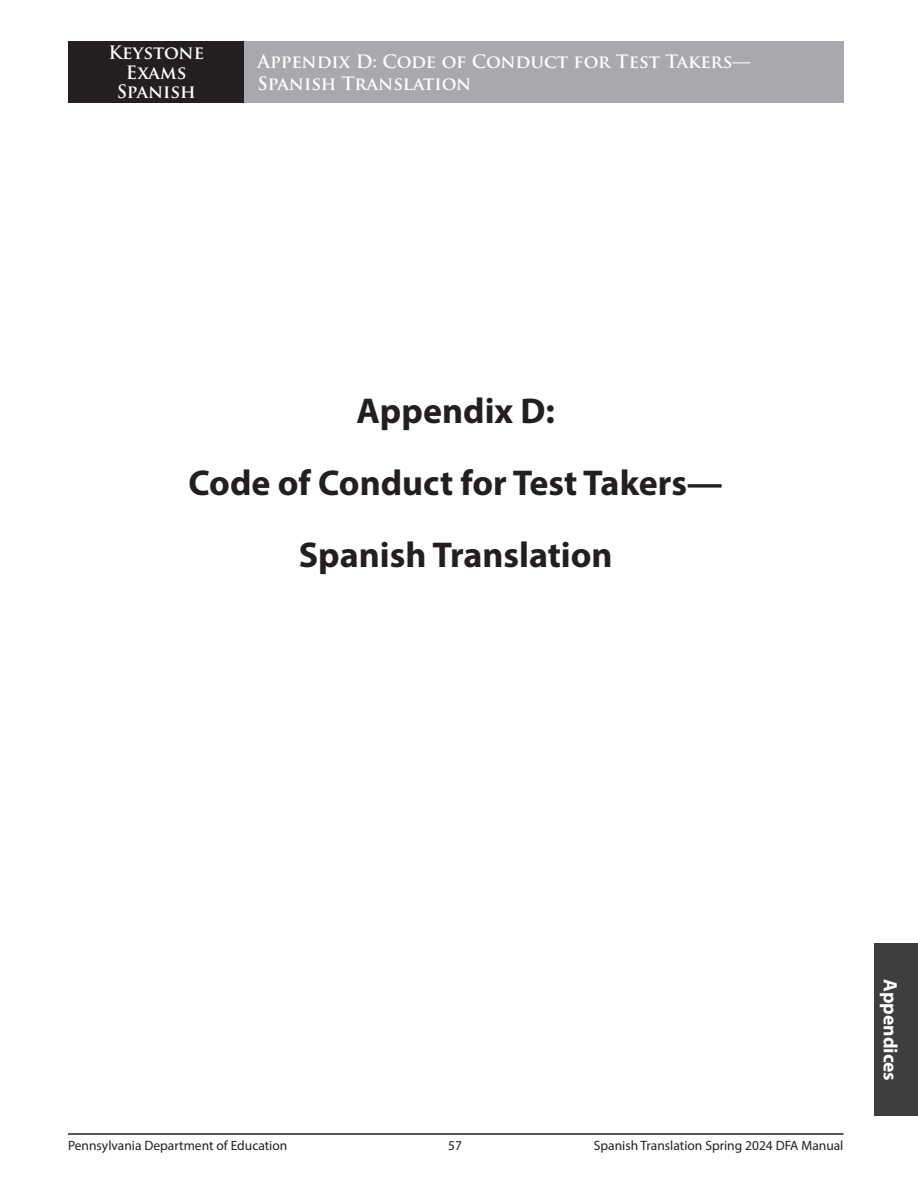
<style>
.page{position:relative;width:918px;height:1188px;background:#fff}
.page>*{position:absolute;margin:0;border:0;box-sizing:border-box;transform-origin:0 0}
._00_Hd_Level1_Appn{font:700 36px/72px "Myriad Pro";color:#231f20;text-align:center}
.t1{font:700 19.5px "Myriad Pro";color:#fff}
.t2{font:700 18px/19.5px "Trajan Pro";color:#fff;text-align:center}
.t3{font:13.5px "Myriad Pro";color:#231f20}
</style>
<div class="page">
<div style="left:68px;top:41px;width:176px;height:62px;background:#231f20"></div>
<hr style="left:68px;top:1133px;width:775px;height:2px;background:#231f20">
<div style="left:244px;top:41px;width:599px;height:62px;background:#a8a9ad"></div>
<div style="left:875px;top:944px;width:43px;height:172px;background:#3e3e3f"></div>
<p class="t2" style="left:108px;top:43px;width:97px">Keystone<br>Exams<br>Spanish</p>
<p class="t2" style="left:258px;top:51px;width:494px;line-height:21.6px;text-align:left">Appendix D: Code of Conduct for Test Takers—<br>Spanish Translation</p>
<h2 class="_00_Hd_Level1_Appn" style="left:189px;top:374px;width:536px">Appendix D:<br>Code of Conduct for Test Takers—<br>Spanish Translation</h2>
<p class="t3" style="left:68px;top:1137px;width:221px">Pennsylvania Department of Education</p>
<p class="t3" style="left:448px;top:1137px;width:15px">57</p>
<p class="t3" style="left:594px;top:1137px;width:251px">Spanish Translation Spring 2024 DFA Manual</p>
<p class="t1" style="left:903px;top:979px;width:104px;rotate:90deg">Appendices</p>
</div>
